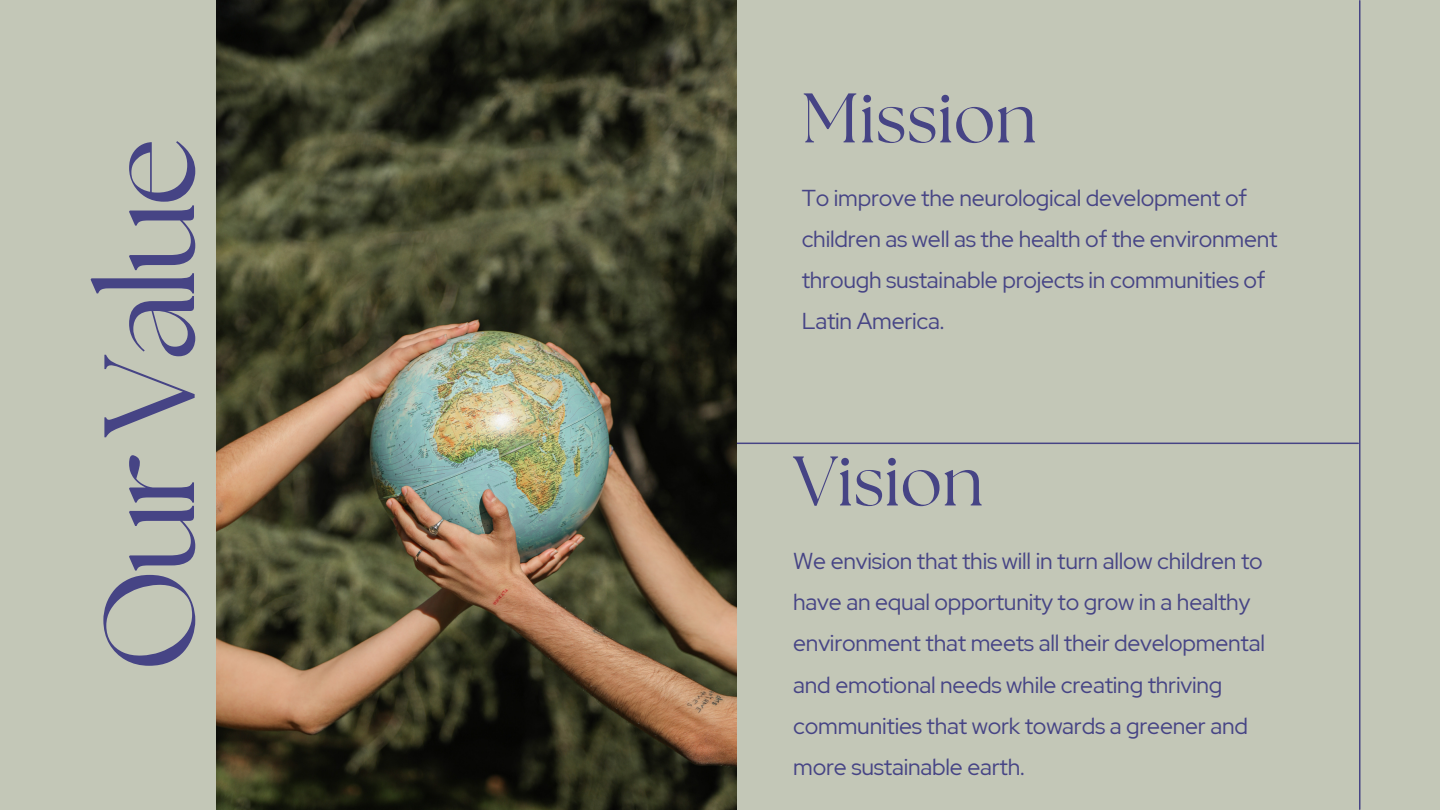
<style>
.page{position:relative;width:1440px;height:810px;background:#c3c7b7}
.page>*{position:absolute;margin:0;border:0;box-sizing:border-box;transform-origin:0 0}
.t1{font:128px "The Seasons";letter-spacing:-.04em;color:#464485}
.t2{font:70px "The Seasons";color:#464485}
.t3{font:23px/41.2px "Red Hat Display";letter-spacing:-.01em;color:#464485}
</style>
<div class="page">
<hr style="left:1359px;top:1px;width:1px;height:808px;background:#464485">
<hr style="left:721px;top:443px;width:637px;height:1px;background:#464485">
<img style="left:216px;top:0;width:521px;height:810px">
<h1 class="t1" style="left:92px;top:672px;width:536px;rotate:-90deg">Our Value</h1>
<h2 class="t2" style="left:802px;top:86px;width:236px">Mission</h2>
<p class="t3" style="left:802px;top:177px;width:478px">To improve the neurological development of children as well as the health of the environment through sustainable projects in communities of Latin America.</p>
<h2 class="t2" style="left:793px;top:449px;width:192px">Vision</h2>
<p class="t3" style="left:793px;top:540px;width:473px">We envision that this will in turn allow children to have an equal opportunity to grow in a healthy environment that meets all their developmental and emotional needs while creating thriving communities that work towards a greener and more sustainable earth.</p>
</div>
